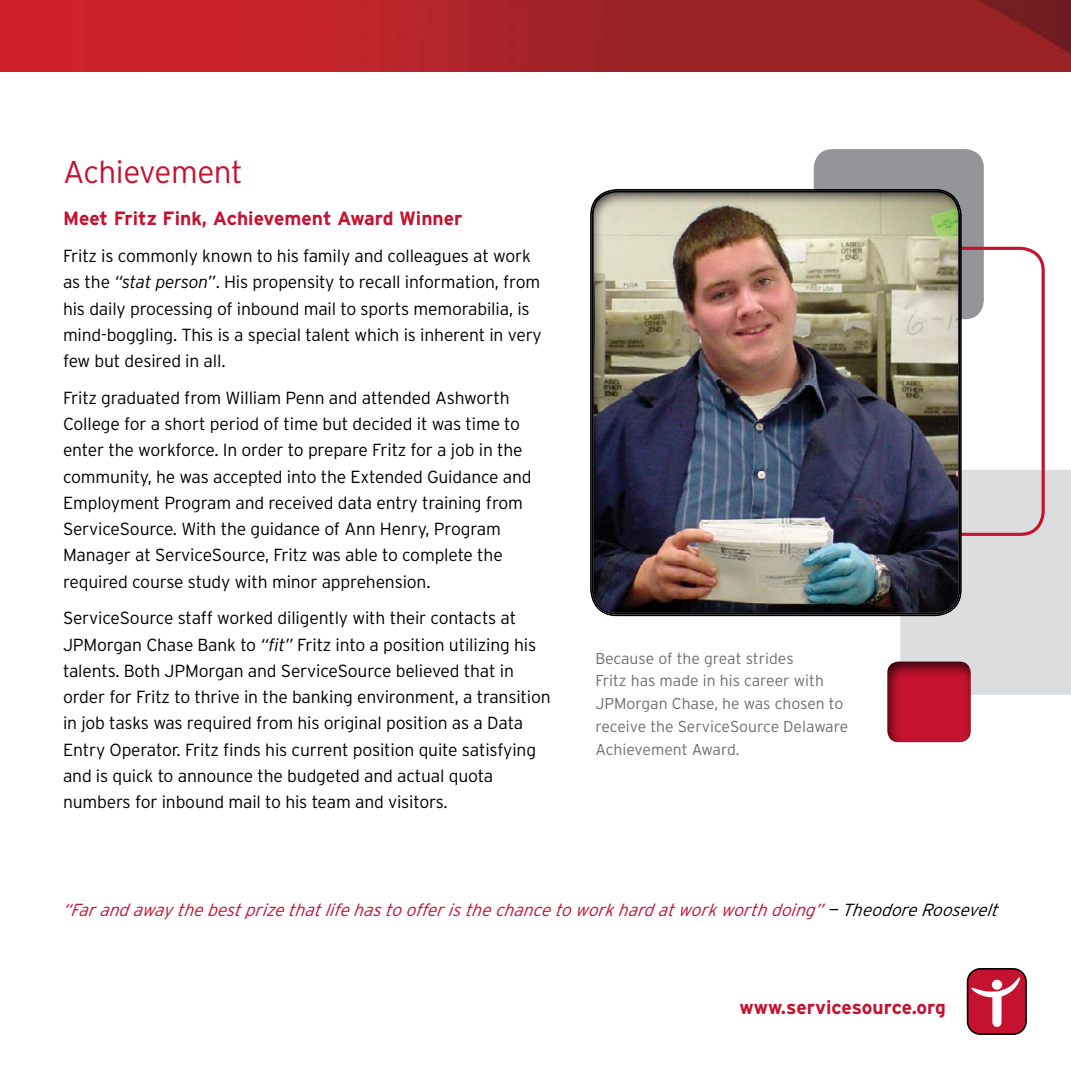
<style>
.page{position:relative;width:1071px;height:1071px;background:#fff}
.page>*{position:absolute;margin:0;border:0;box-sizing:border-box;transform-origin:0 0}
.t1{font:300 31.5px "Interstate";letter-spacing:-.015em;color:#c41230}
.t2{font:700 19.25px "Interstate";color:#c41230}
.t3{font:300 17.5px/26.2px "Interstate";letter-spacing:-.01em;color:#000}
.t4{font:italic 300 17.5px "Interstate";color:#c41230}
.t5{font:300 15.75px/22.8px "Interstate";color:#6d6e71}
.s1{font-style:italic}
.s2{color:#000}
</style>
<div class="page">
<img style="left:0;top:0;width:1071px;height:72px">
<div style="left:900px;top:470px;width:171px;height:225px;background:#dcddde"></div>
<div style="left:814px;top:149px;width:170px;height:170px;background:#939598;border-radius:19px"></div>
<div style="left:890px;top:247px;width:155px;height:289px;border:3px solid #c41230;border-radius:23px"></div>
<div style="left:872px;top:659px;width:116px;height:84px;background:#000;opacity:.75"></div>
<div style="left:575px;top:186px;width:404px;height:431px;background:#000;opacity:.75"></div>
<svg style="left:966px;top:967px;width:62px;height:69px"></svg>
<svg style="left:967px;top:968px;width:60px;height:67px"></svg>
<div style="left:968px;top:970px;width:57px;height:63px;background:#c41230;border-radius:12px"></div>
<svg style="left:971px;top:977px;width:49px;height:50px"></svg>
<h1 class="t1" style="left:63px;top:152px;width:181px">Achievement</h1>
<p class="t2" style="left:63px;top:207px;width:401px">Meet Fritz Fink, Achievement Award Winner</p>
<p class="t3" style="left:63px;top:243px;width:480px">Fritz is commonly known to his family and colleagues at work as the <span class="s1">“stat person”</span>. His propensity to recall information, from his daily processing of inbound mail to sports memorabilia, is mind-boggling. This is a special talent which is inherent in very few but desired in all.</p>
<p class="t3" style="left:63px;top:384px;width:470px">Fritz graduated from William Penn and attended Ashworth College for a short period of time but decided it was time to enter the workforce. In order to prepare Fritz for a job in the community, he was accepted into the Extended Guidance and Employment Program and received data entry training from ServiceSource. With the guidance of Ann Henry, Program Manager at ServiceSource, Fritz was able to complete the required course study with minor apprehension.</p>
<p class="t3" style="left:63px;top:605px;width:489px">ServiceSource staff worked diligently with their contacts at JPMorgan Chase Bank to <span class="s1">“fit”</span> Fritz into a position utilizing his talents. Both JPMorgan and ServiceSource believed that in order for Fritz to thrive in the banking environment, a transition in job tasks was required from his original position as a Data Entry Operator. Fritz finds his current position quite satisfying and is quick to announce the budgeted and actual quota numbers for inbound mail to his team and visitors.</p>
<p class="t5" style="left:595px;top:647px;width:254px">Because of the great strides<br>Fritz has made in his career with<br>JPMorgan Chase, he was chosen to receive the ServiceSource Delaware<br>Achievement Award.</p>
<p class="t4" style="left:63px;top:899px;width:940px">“Far and away the bestprize thatlife has to offer is the chance to work hard atwork worth doing” <span class="s2">— Theodore Roosevelt</span></p>
<p class="t2" style="left:740px;top:995px;width:208px">www.servicesource.org</p>
</div>
